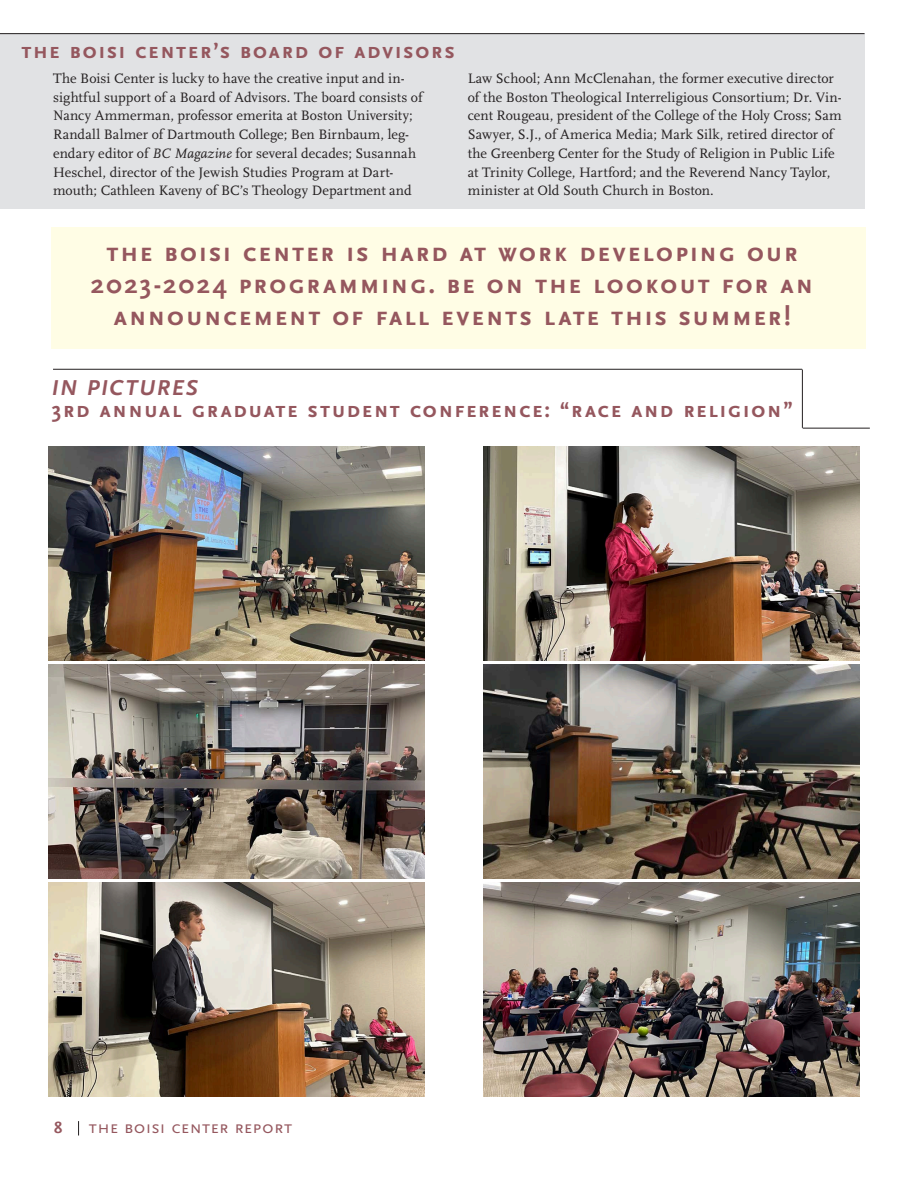
<style>
.page{position:relative;width:918px;height:1188px;background:#fff}
.page>*{position:absolute;margin:0;border:0;box-sizing:border-box;transform-origin:0 0}
.t1{font:700 27px/32.4px "Scala Sans OT";letter-spacing:.06em;color:#95575e;text-align:center}
.t2{font:700 22.5px "Scala Sans OT";letter-spacing:.06em;color:#95575e}
.t3{font:italic 700 22.5px "Scala Sans OT";letter-spacing:.08em;color:#95575e}
.t4{font:18px "Scala Sans OT";letter-spacing:.015em;color:#95575e}
.t5{font:700 16.5px "Scala Sans OT";color:#95575e}
.t6{font:14.25px/18.8px "Scala OT";letter-spacing:.005em;color:#231f20}
.s1{font-style:italic}
</style>
<div class="page">
<svg style="left:78px;top:1121px;width:1px;height:15px"></svg>
<div style="left:52px;top:228px;width:814px;height:121px;background:#fffde5"></div>
<hr style="left:803px;top:428px;width:67px;height:1px;background:#231f20">
<hr style="left:802px;top:370px;width:1px;height:58px;background:#231f20">
<hr style="left:53px;top:369px;width:749px;height:1px;background:#231f20">
<img style="left:48px;top:446px;width:377px;height:214px">
<img style="left:48px;top:664px;width:377px;height:214px">
<img style="left:48px;top:882px;width:377px;height:214px">
<img style="left:483px;top:446px;width:377px;height:214px">
<img style="left:483px;top:664px;width:377px;height:214px">
<img style="left:483px;top:882px;width:377px;height:214px">
<div style="left:0;top:33px;width:865px;height:176px;background:#e1e2e4"></div>
<hr style="left:0;top:33px;width:865px;height:1px;background:#231f20">
<h2 class="t2" style="left:21px;top:38px;width:435px">the boisi center’s board of advisors</h2>
<p class="t6" style="left:53px;top:69px;width:371px">The Boisi Center is lucky to have the creative input and in&shy;sightful support of a Board of Advisors. The board consists of Nancy Ammerman, professor emerita at Boston University; Randall Balmer of Dartmouth College; Ben Birnbaum, leg&shy;endary editor of <span class="s1">BC Magazine</span> for several decades; Susannah Heschel, director of the Jewish Studies Program at Dart&shy;mouth; Cathleen Kaveny of BC’s Theology Department and</p>
<p class="t6" style="left:468px;top:69px;width:375px">Law School; Ann McClenahan, the former executive director of the Boston Theological Interreligious Consortium; Dr. Vin&shy;cent Rougeau, president of the College of the Holy Cross; Sam Sawyer, S.J., of America Media; Mark Silk, retired director of the Greenberg Center for the Study of Religion in Public Life at Trinity College, Hartford; and the Reverend Nancy Taylor, minister at Old South Church in Boston.</p>
<h1 class="t1" style="left:91px;top:236px;width:724px">the boisi center is hard at work developing our<br>2023-2024 programming. be on the lookout for an announcement of fall events late this summer!</h1>
<h2 class="t3" style="left:52px;top:375px;width:148px">IN PICTURES</h2>
<h2 class="t2" style="left:52px;top:397px;width:743px">3rd annual graduate student conference: “race and religion”</h2>
<p class="t5" style="left:54px;top:1119px;width:10px">8</p>
<p class="t4" style="left:89px;top:1118px;width:205px">the boisi center report</p>
</div>
